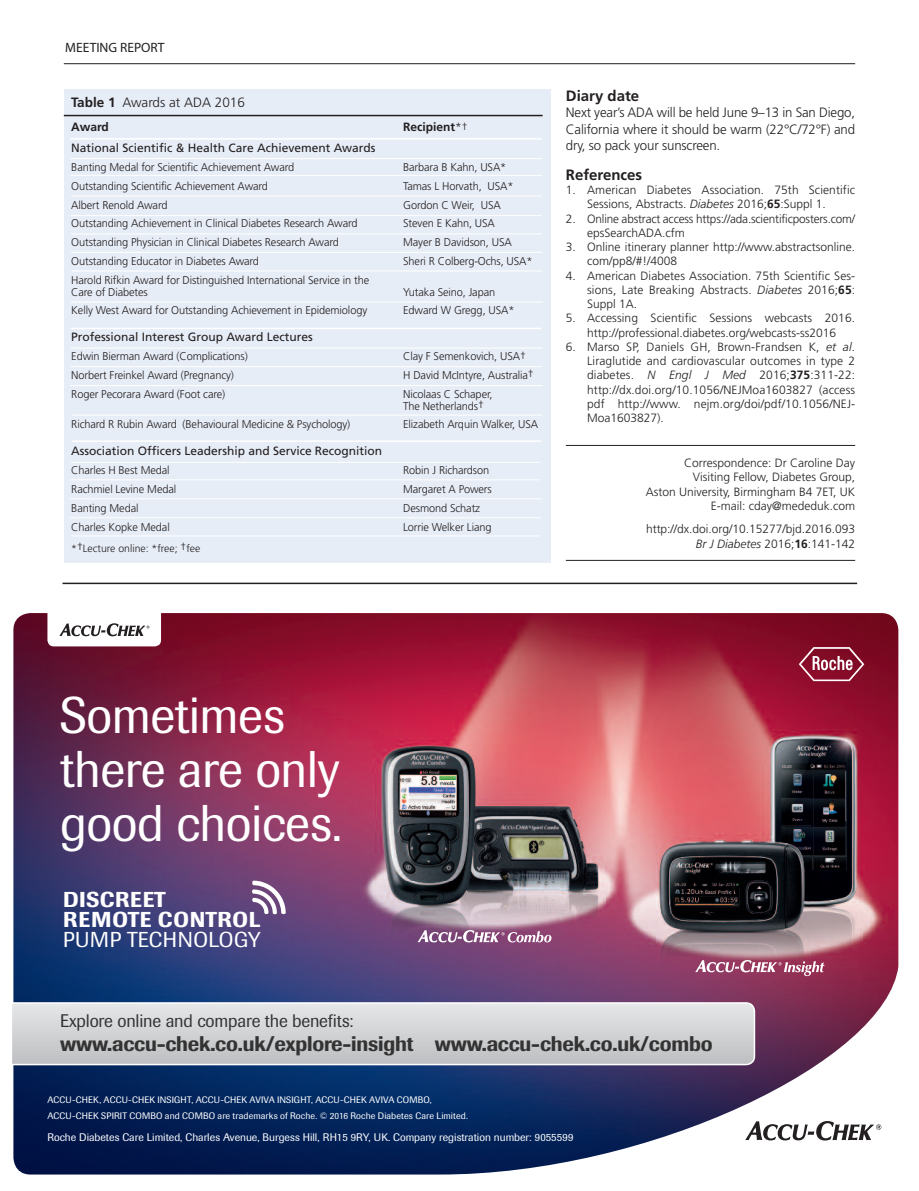
<style>
.page{position:relative;width:919px;height:1191px;background:#fff}
.page>*{position:absolute;margin:0;border:0;box-sizing:border-box;transform-origin:0 0}
.t1{font:51px/54px "Imago";letter-spacing:-.01em;color:#fff}
.t2{font:500 21.3px/19.8px "Imago";letter-spacing:.03em;color:#fff}
.t3{font:21.3px "Imago";letter-spacing:.02em;color:#fff}
.t4{font:500 21px "Imago";letter-spacing:-.01em;color:#333}
.t5{font:18px "Imago";letter-spacing:-.01em;color:#333}
.t6{font:700 15px "Frutiger";color:#231f20}
.t7{font:300 13.5px/16.2px "Frutiger";letter-spacing:-.01em;color:#231f20;text-align:justify}
.t8{font:13.5px "Myriad Pro";color:#231f20}
.t9{font:300 12px/14.2px "Frutiger";color:#231f20}
.t10{font:12px "Frutiger";color:#231f20}
.t11{font:700 12px "Frutiger";color:#231f20}
.t12{font:300 11.25px/12px "Frutiger";letter-spacing:-.01em;color:#231f20}
.t13{font:10.8px "Imago";color:#fff}
.t14{font:300 10.5px "Frutiger";color:#231f20}
.t15{font:9.3px/15.8px "Imago";letter-spacing:.015em;color:#fff}
.s1{font-weight:700}
.s2{font-weight:300}
.s3{font-weight:300;font-size:10.5px}
.s4{font-size:10.5px}
.s5{font-style:italic}
</style>
<div class="page">
<hr style="left:64px;top:63px;width:791px;height:1px;background:#231f20">
<hr style="left:566px;top:445px;width:289px;height:1px;background:#231f20">
<hr style="left:566px;top:560px;width:289px;height:1px;background:#231f20">
<div style="left:64px;top:89px;width:486px;height:473px;background:#e7edf7"></div>
<hr style="left:64px;top:115px;width:478px;height:1px;background:#231f20">
<hr style="left:70px;top:138px;width:471px;height:2px;background:#fff">
<hr style="left:70px;top:158px;width:471px;height:1px;background:#fff">
<hr style="left:70px;top:175px;width:471px;height:1px;background:#fff">
<hr style="left:71px;top:196px;width:470px;height:1px;background:#fff">
<hr style="left:71px;top:215px;width:470px;height:1px;background:#fff">
<hr style="left:71px;top:233px;width:470px;height:1px;background:#fff">
<hr style="left:71px;top:252px;width:470px;height:1px;background:#fff">
<hr style="left:71px;top:271px;width:470px;height:1px;background:#fff">
<hr style="left:71px;top:302px;width:472px;height:1px;background:#fff">
<hr style="left:71px;top:328px;width:470px;height:1px;background:#fff">
<hr style="left:72px;top:440px;width:469px;height:2px;background:#fff">
<hr style="left:71px;top:348px;width:472px;height:1px;background:#fff">
<hr style="left:71px;top:366px;width:470px;height:1px;background:#fff">
<hr style="left:70px;top:385px;width:472px;height:1px;background:#fff">
<hr style="left:72px;top:415px;width:469px;height:1px;background:#fff">
<hr style="left:71px;top:462px;width:469px;height:1px;background:#fff">
<hr style="left:70px;top:479px;width:469px;height:1px;background:#fff">
<hr style="left:70px;top:498px;width:472px;height:1px;background:#fff">
<hr style="left:70px;top:517px;width:471px;height:1px;background:#fff">
<hr style="left:70px;top:535px;width:470px;height:1px;background:#fff">
<img style="left:13px;top:613px;width:885px;height:561px">
<svg style="left:798px;top:647px;width:66px;height:34px;background:#a04257"></svg>
<div style="left:47px;top:597px;width:114px;height:49px;background:#fff;border-radius:6px"></div>
<svg style="left:59px;top:623px;width:90px;height:13px"></svg>
<img style="left:373px;top:739px;width:232px;height:237px">
<svg style="left:417px;top:930px;width:134px;height:12px"></svg>
<img style="left:656px;top:729px;width:206px;height:278px">
<svg style="left:695px;top:960px;width:129px;height:16px"></svg>
<svg style="left:745px;top:1121px;width:136px;height:19px"></svg>
<svg style="left:12px;top:1002px;width:743px;height:63px;background:#d3d3d6"></svg>
<svg style="left:252px;top:880px;width:34px;height:34px"></svg>
<hr style="left:62px;top:582px;width:795px;height:2px;background:#231f20">
<p class="t8" style="left:65px;top:42px;width:101px">MEETING REPORT</p>
<p class="t7" style="left:71px;top:95px;width:175px"><span class="s1">Table 1</span> Awards at ADA 2016</p>
<p class="t11" style="left:71px;top:122px;width:39px">Award</p>
<p class="t11" style="left:403px;top:122px;width:66px">Recipient<span class="s2">*</span><span class="s3">†</span></p>
<p class="t10" style="left:71px;top:143px;width:306px">National Scientific &amp; Health Care Achievement Awards</p>
<p class="t12" style="left:71px;top:162px;width:224px">Banting Medal for Scientific Achievement Award</p>
<p class="t12" style="left:403px;top:162px;width:105px">Barbara B Kahn, USA*</p>
<p class="t12" style="left:71px;top:181px;width:198px">Outstanding Scientific Achievement Award</p>
<p class="t12" style="left:403px;top:181px;width:112px">Tamas L Horvath, USA*</p>
<p class="t12" style="left:71px;top:200px;width:98px">Albert Renold Award</p>
<p class="t12" style="left:403px;top:200px;width:99px">Gordon C Weir, USA</p>
<p class="t12" style="left:71px;top:218px;width:288px">Outstanding Achievement in Clinical Diabetes Research Award</p>
<p class="t12" style="left:403px;top:218px;width:93px">Steven E Kahn, USA</p>
<p class="t12" style="left:71px;top:237px;width:269px">Outstanding Physician in Clinical Diabetes Research Award</p>
<p class="t12" style="left:403px;top:237px;width:110px">Mayer B Davidson, USA</p>
<p class="t12" style="left:71px;top:256px;width:189px">Outstanding Educator in Diabetes Award</p>
<p class="t12" style="left:403px;top:256px;width:131px">Sheri R Colberg-Ochs, USA*</p>
<p class="t12" style="left:71px;top:275px;width:299px">Harold Rifkin Award for Distinguished International Service in the<br>Care of Diabetes</p>
<p class="t12" style="left:403px;top:287px;width:94px">Yutaka Seino, Japan</p>
<p class="t12" style="left:71px;top:305px;width:297px">Kelly West Award for Outstanding Achievement in Epidemiology</p>
<p class="t12" style="left:403px;top:305px;width:113px">Edward W Gregg, USA*</p>
<p class="t10" style="left:71px;top:332px;width:243px">Professional Interest Group Award Lectures</p>
<p class="t12" style="left:71px;top:351px;width:178px">Edwin Bierman Award (Complications)</p>
<p class="t12" style="left:403px;top:351px;width:124px">Clay F Semenkovich, USA<span class="s4">†</span></p>
<p class="t12" style="left:71px;top:370px;width:164px">Norbert Freinkel Award (Pregnancy)</p>
<p class="t12" style="left:403px;top:370px;width:132px">H David McIntyre, Australia<span class="s4">†</span></p>
<p class="t12" style="left:71px;top:389px;width:155px">Roger Pecorara Award (Foot care)</p>
<p class="t12" style="left:403px;top:389px;width:91px">Nicolaas C Schaper,<br>The Netherlands<span class="s4">†</span></p>
<p class="t12" style="left:71px;top:419px;width:280px">Richard R Rubin Award (Behavioural Medicine &amp; Psychology)</p>
<p class="t12" style="left:403px;top:419px;width:136px">Elizabeth Arquin Walker, USA</p>
<p class="t10" style="left:71px;top:446px;width:312px">Association Officers Leadership and Service Recognition</p>
<p class="t12" style="left:71px;top:465px;width:100px">Charles H Best Medal</p>
<p class="t12" style="left:403px;top:465px;width:88px">Robin J Richardson</p>
<p class="t12" style="left:71px;top:484px;width:106px">Rachmiel Levine Medal</p>
<p class="t12" style="left:403px;top:484px;width:90px">Margaret A Powers</p>
<p class="t12" style="left:71px;top:503px;width:69px">Banting Medal</p>
<p class="t12" style="left:403px;top:503px;width:78px">Desmond Schatz</p>
<p class="t12" style="left:71px;top:521px;width:100px">Charles Kopke Medal</p>
<p class="t12" style="left:403px;top:521px;width:90px">Lorrie Welker Liang</p>
<p class="t14" style="left:71px;top:543px;width:130px">*†Lecture online: *free; †fee</p>
<h3 class="t6" style="left:566px;top:89px;width:75px">Diary date</h3>
<p class="t7" style="left:566px;top:106px;width:291px">Next year’s ADA will be held June 9–13 in San Diego, California where it should be warm (22°C/72°F) and dry, so pack your sunscreen.</p>
<h3 class="t6" style="left:566px;top:169px;width:78px">References</h3>
<p class="t9" style="left:587px;top:184px;width:269px;text-indent:-21px">1. American Diabetes Association. 75th Scientific<br>Sessions, Abstracts. <span class="s5">Diabetes</span> 2016;<span class="s1">65</span>:Suppl 1.</p>
<p class="t9" style="left:587px;top:212px;width:269px;text-indent:-21px">2. Online abstract access https://ada.scientificposters.com/ epsSearchADA.cfm</p>
<p class="t9" style="left:587px;top:241px;width:269px;text-indent:-21px">3. Online itinerary planner http://www.abstractsonline. com/pp8/#!/4008</p>
<p class="t9" style="left:587px;top:269px;width:269px;text-align:justify;text-indent:-21px">4. American Diabetes Association. 75th Scientific Ses&shy;sions, Late Breaking Abstracts. <span class="s5">Diabetes</span> 2016;<span class="s1">65</span>:<br>Suppl 1A.</p>
<p class="t9" style="left:566px;top:312px;width:291px;text-align:center">5. Accessing Scientific Sessions webcasts 2016. http://professional.diabetes.org/webcasts-ss2016</p>
<p class="t9" style="left:587px;top:340px;width:269px;text-align:justify;text-indent:-21px">6. Marso SP, Daniels GH, Brown-Frandsen K, <span class="s5">et al</span>.<br>Liraglutide and cardiovascular outcomes in type 2 diabetes. <span class="s5">N Engl J Med</span> 2016;<span class="s1">375</span>:311-22: http://dx.doi.org/10.1056/NEJMoa1603827 (access pdf http://www. nejm.org/doi/pdf/10.1056/NEJ-Moa1603827).</p>
<p class="t9" style="left:645px;top:456px;width:211px;text-align:right">Correspondence: Dr Caroline Day Visiting Fellow, Diabetes Group,<br>Aston University, Birmingham B4 7ET, UK E-mail: cday@mededuk.com</p>
<p class="t9" style="left:646px;top:523px;width:211px;text-align:right">http://dx.doi.org/10.15277/bjd.2016.093<br><span class="s5">Br J Diabetes</span> 2016;<span class="s1">16</span>:141-142</p>
<h1 class="t1" style="left:60px;top:692px;width:283px">Sometimes there are only good choices.</h1>
<h2 class="t2" style="left:63px;top:892px;width:199px">DISCREET<br>REMOTE CONTROL</h2>
<h2 class="t3" style="left:63px;top:931px;width:199px">PUMP TECHNOLOGY</h2>
<h3 class="t5" style="left:60px;top:1014px;width:295px">Explore online and compare the benefits:</h3>
<h3 class="t4" style="left:60px;top:1036px;width:654px">www.accu-chek.co.uk/explore-insight www.accu-chek.co.uk/combo</h3>
<p class="t15" style="left:47px;top:1093px;width:422px">ACCU-CHEK, ACCU-CHEK INSIGHT, ACCU-CHEK AVIVA INSIGHT, ACCU-CHEK AVIVA COMBO,<br>ACCU-CHEK SPIRIT COMBO and COMBO are trademarks of Roche. © 2016 Roche Diabetes Care Limited.</p>
<p class="t13" style="left:47px;top:1132px;width:527px">Roche Diabetes Care Limited, Charles Avenue, Burgess Hill, RH15 9RY, UK. Company registration number: 9055599</p>
</div>
